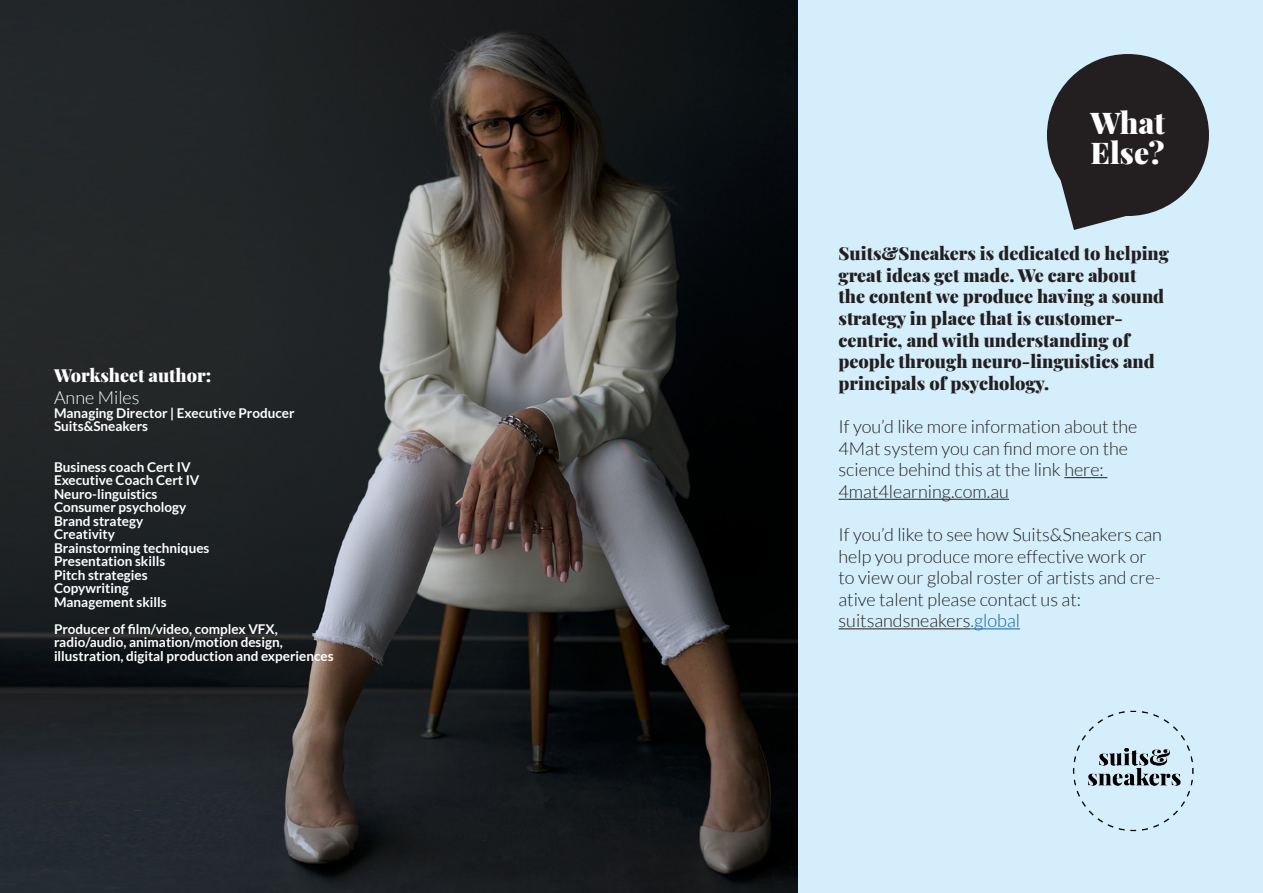
<style>
.page{position:relative;width:1263px;height:893px;background:#d4effb}
.page>*{position:absolute;margin:0;border:0;box-sizing:border-box;transform-origin:0 0}
.t1{font:900 30px/30px "Playfair Display";color:#fff}
.t2{font:300 18px/21.6px "Lato";color:#231f20}
.t3{font:900 18px/21.6px "Playfair Display";color:#231f20}
.t4{font:900 18px "Playfair Display";color:#fff}
.t5{font:300 18px "Lato";color:#fff}
.t6{font:700 13.5px/13.5px "Lato";color:#fff}
.s1{color:#175d9e}
</style>
<div class="page">
<img style="left:1073px;top:710px;width:121px;height:122px">
<hr style="left:1064px;top:477px;width:43px;height:1px;background:#231f20">
<hr style="left:838px;top:499px;width:171px;height:1px;background:#231f20">
<hr style="left:838px;top:629px;width:132px;height:1px;background:#231f20">
<hr style="left:970px;top:629px;width:50px;height:1px;background:#175d9e">
<div style="left:1047px;top:54px;width:162px;height:162px;background:#231f20;border-radius:50%"></div>
<svg style="left:1051px;top:160px;width:107px;height:70px"></svg>
<img style="left:0;top:0;width:797px;height:893px">
<p class="t4" style="left:54px;top:361px;width:159px">Worksheet author:</p>
<p class="t5" style="left:54px;top:388px;width:87px">Anne Miles</p>
<p class="t6" style="left:54px;top:406px;width:242px">Managing Director | Executive Producer</p>
<p class="t6" style="left:54px;top:419px;width:96px">Suits&amp;Sneakers</p>
<p class="t6" style="left:54px;top:460px;width:147px">Business coach Cert IV<br>Executive Coach Cert IV</p>
<p class="t6" style="left:54px;top:487px;width:134px">Neuro-linguistics<br>Consumer psychology</p>
<p class="t6" style="left:54px;top:514px;width:91px">Brand strategy</p>
<p class="t6" style="left:54px;top:527px;width:62px">Creativity</p>
<p class="t6" style="left:54px;top:541px;width:157px">Brainstorming techniques<br>Presentation skills</p>
<p class="t6" style="left:54px;top:568px;width:114px">Pitch strategies<br>Copywriting<br>Management skills</p>
<p class="t6" style="left:54px;top:622px;width:281px">Producer of film/video, complex VFX, radio/audio, animation/motion design, illustration, digital production and experiences</p>
<p class="t1" style="left:1090px;top:105px;width:76px">What<br>Else?</p>
<p class="t3" style="left:838px;top:241px;width:332px">Suits&amp;Sneakers is dedicated to helping great ideas get made. We care about<br>the content we produce having a sound strategy in place that is customer&shy;centric, and with understanding of people through neuro-linguistics and principals of psychology.</p>
<p class="t2" style="left:838px;top:416px;width:300px">If you’d like more information about the 4Mat system you can find more on the science behind this at the link here:<br>4mat4learning.com.au</p>
<p class="t2" style="left:838px;top:524px;width:325px">If you’d like to see how Suits&amp;Sneakers can help you produce more effective work or to view our global roster of artists and cre&shy;ative talent please contact us at:</p>
<p class="t2" style="left:838px;top:610px;width:183px">suitsandsneakers<span class="s1">.global</span></p>
</div>
